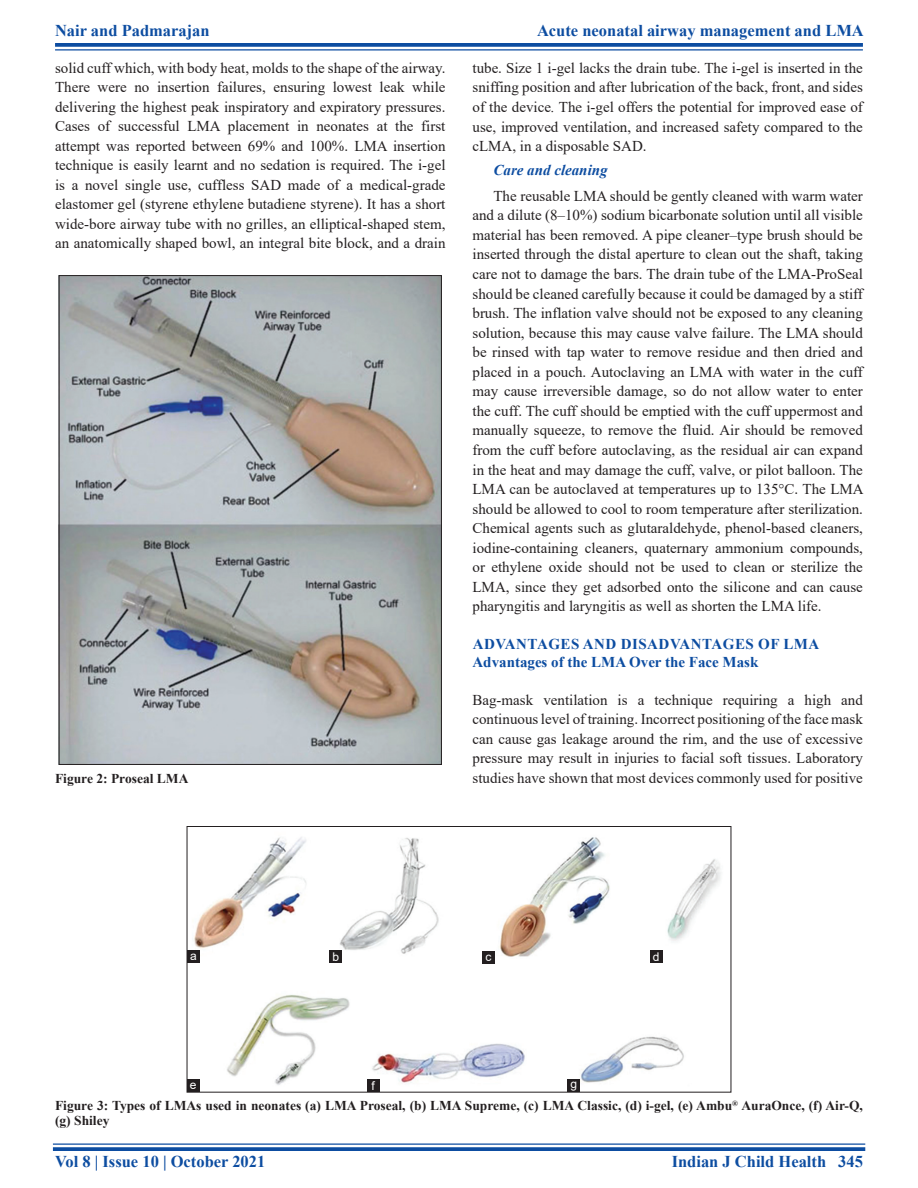
<style>
.page{position:relative;width:918px;height:1188px;background:#fff}
.page>*{position:absolute;margin:0;border:0;box-sizing:border-box;transform-origin:0 0}
.RF{font:700 16.5px "Times New Roman";color:#0d4da1}
.TX{font:15px/19.5px "Times New Roman";color:#231f20;text-align:justify}
.TXFL{font:15px/19.5px "Times New Roman";color:#231f20;text-align:justify}
.H2_No_Above_Space{font:700 15px "Times New Roman";color:#0d4da1}
.H2_No_Above_Space-2{font:700 15px "Times New Roman";letter-spacing:.035em;color:#0d4da1}
.TX-2{font:italic 700 15px "Times New Roman";color:#0d4da1}
.FGC{font:700 13.5px/15px "Times New Roman";color:#231f20}
.LABEL{font:12px "Arial";color:#fff}
.s1{font-style:italic}
</style>
<div class="page">
<svg style="left:55px;top:43px;width:808px;height:4px;background:#1b57a6"></svg>
<hr style="left:55px;top:49px;width:808px;height:2px;background:#0d4da1">
<hr style="left:53px;top:1143px;width:812px;height:2px;background:#0d4da1">
<svg style="left:53px;top:1147px;width:812px;height:4px;background:#1b57a6"></svg>
<img style="left:61px;top:277px;width:379px;height:486px">
<img style="left:194px;top:837px;width:527px;height:248px">
<div style="left:187px;top:826px;width:544px;height:266px;border:1px solid #231f20"></div>
<div style="left:650px;top:950px;width:13px;height:13px;background:#231f20"></div>
<div style="left:482px;top:951px;width:13px;height:13px;background:#231f20"></div>
<div style="left:567px;top:1079px;width:13px;height:13px;background:#231f20"></div>
<div style="left:330px;top:950px;width:12px;height:13px;background:#231f20"></div>
<div style="left:367px;top:1079px;width:13px;height:13px;background:#231f20"></div>
<div style="left:187px;top:950px;width:13px;height:13px;background:#231f20"></div>
<div style="left:187px;top:1079px;width:13px;height:13px;background:#231f20"></div>
<p class="RF" style="left:55px;top:18px;width:156px">Nair and Padmarajan</p>
<p class="RF" style="left:537px;top:18px;width:328px">Acute neonatal airway management and LMA</p>
<p class="TX" style="left:55px;top:58px;width:392px">solid cuff which, with body heat, molds to the shape of the airway.<br>There were no insertion failures, ensuring lowest leak while delivering the highest peak inspiratory and expiratory pressures.<br>Cases of successful LMA placement in neonates at the first attempt was reported between 69% and 100%. LMA insertion technique is easily learnt and no sedation is required. The i-gel is a novel single use, cuffless SAD made of a medical-grade elastomer gel (styrene ethylene butadiene styrene). It has a short wide-bore airway tube with no grilles, an elliptical-shaped stem, an anatomically shaped bowl, an integral bite block, and a drain</p>
<p class="TX" style="left:472px;top:58px;width:392px">tube. Size 1 i-gel lacks the drain tube. The i-gel is inserted in the sniffing position and after lubrication of the back, front, and sides of the device<span class="s1">.</span> The i-gel offers the potential for improved ease of use, improved ventilation, and increased safety compared to the cLMA, in a disposable SAD.</p>
<p class="TX-2" style="left:494px;top:160px;width:116px">Care and cleaning</p>
<p class="TX" style="left:472px;top:185px;width:393px;text-indent:21px">The reusable LMA should be gently cleaned with warm water and a dilute (8–10%) sodium bicarbonate solution until all visible material has been removed. A pipe cleaner–type brush should be inserted through the distal aperture to clean out the shaft, taking care not to damage the bars. The drain tube of the LMA-ProSeal should be cleaned carefully because it could be damaged by a stiff brush. The inflation valve should not be exposed to any cleaning solution, because this may cause valve failure. The LMA should be rinsed with tap water to remove residue and then dried and placed in a pouch. Autoclaving an LMA with water in the cuff may cause irreversible damage, so do not allow water to enter the cuff. The cuff should be emptied with the cuff uppermost and manually squeeze, to remove the fluid. Air should be removed from the cuff before autoclaving, as the residual air can expand in the heat and may damage the cuff, valve, or pilot balloon. The LMA can be autoclaved at temperatures up to 135°C. The LMA should be allowed to cool to room temperature after sterilization.<br>Chemical agents such as glutaraldehyde, phenol-based cleaners, iodine-containing cleaners, quaternary ammonium compounds, or ethylene oxide should not be used to clean or sterilize the LMA, since they get adsorbed onto the silicone and can cause pharyngitis and laryngitis as well as shorten the LMA life.</p>
<h1 class="H2_No_Above_Space-2" style="left:473px;top:633px;width:348px">ADVANTAGES AND DISADVANTAGES OF LMA</h1>
<p class="H2_No_Above_Space" style="left:472px;top:651px;width:287px">Advantages of the LMA Over the Face Mask</p>
<p class="TXFL" style="left:472px;top:689px;width:392px">Bag-mask ventilation is a technique requiring a high and continuous level of training. Incorrect positioning of the face mask can cause gas leakage around the rim, and the use of excessive pressure may result in injuries to facial soft tissues. Laboratory</p>
<p class="FGC" style="left:55px;top:770px;width:135px">Figure 2: Proseal LMA</p>
<p class="TXFL" style="left:472px;top:768px;width:392px">studies have shown that most devices commonly used for positive</p>
<p class="LABEL" style="left:190px;top:948px;width:8px">a</p>
<p class="LABEL" style="left:190px;top:1076px;width:8px">e</p>
<p class="LABEL" style="left:333px;top:949px;width:8px">b</p>
<p class="LABEL" style="left:371px;top:1077px;width:5px">f</p>
<p class="LABEL" style="left:486px;top:948px;width:7px">c</p>
<p class="LABEL" style="left:653px;top:949px;width:8px">d</p>
<p class="LABEL" style="left:570px;top:1075px;width:8px">g</p>
<p class="FGC" style="left:55px;top:1098px;width:809px">Figure 3: Types of LMAs used in neonates (a) LMA Proseal, (b) LMA Supreme, (c) LMA Classic, (d) i-gel, (e) Ambu<sup>®</sup> AuraOnce, (f) Air-Q, (g) Shiley</p>
<p class="RF" style="left:55px;top:1150px;width:212px">Vol 8 | Issue 10 | October 2021</p>
<p class="RF" style="left:672px;top:1150px;width:193px">Indian J Child Health 345</p>
</div>
